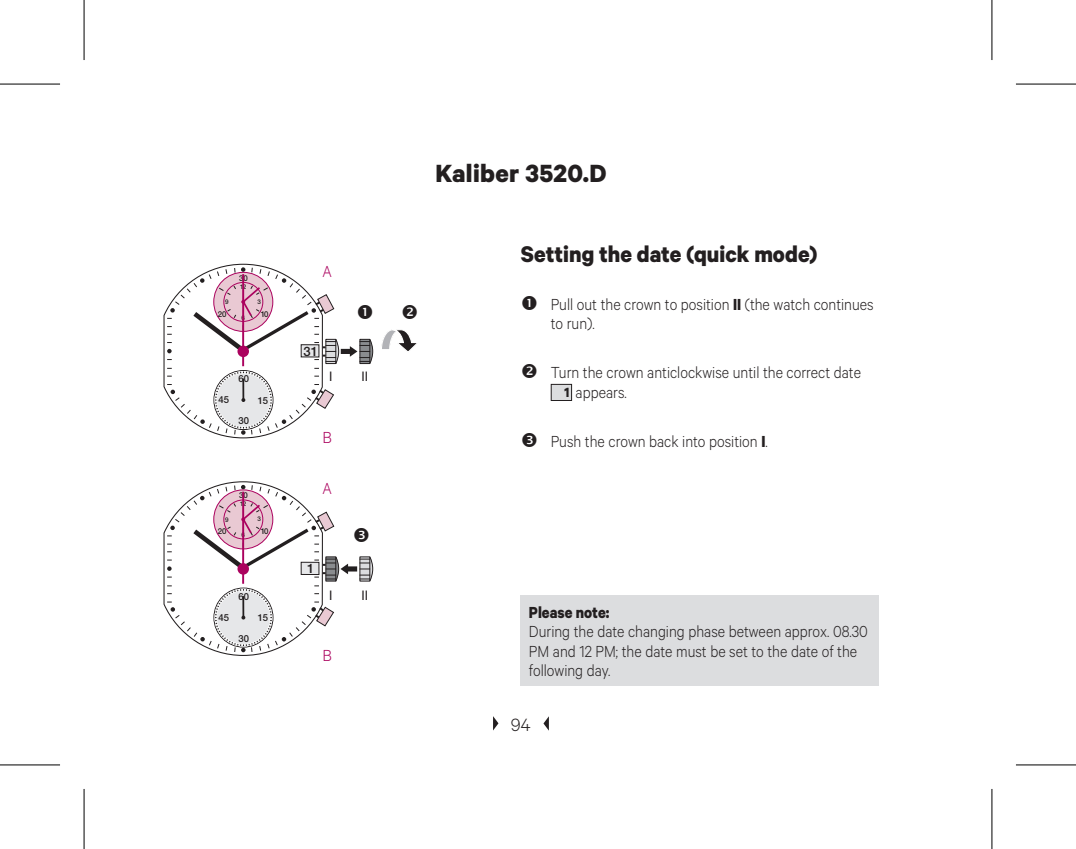
<style>
.page{position:relative;width:1076px;height:849px;background:#fff}
.page>*{position:absolute;margin:0;border:0;box-sizing:border-box;transform-origin:0 0}
.t1{font:700 28px "Calibre";letter-spacing:.01em;color:#231f20}
.t2{font:700 25.6px "Calibre";color:#231f20;scale:.95 1}
.t3{font:300 20px "Calibre";color:#231f20}
.t4{font:300 18px/19.6px "Calibre";color:#231f20;scale:.9 1}
.t5{font:700 18px "Calibre";color:#231f20;scale:.9 1}
.t6{font:300 18px "Calibre";color:#ab025e}
.t7{font:300 18px "Calibre";color:#ab025e;scale:.9 1}
.t8{font:500 14px "Helvetica Neue";color:#231f20}
.t9{font:500 12.8px "Helvetica Neue LT";color:#231f20}
.s1{font-weight:700}
.s2{font-weight:700;font-size:15.2px}
</style>
<div class="page">
<svg style="left:493px;top:716px;width:5px;height:14px"></svg>
<svg style="left:543px;top:717px;width:5px;height:13px"></svg>
<svg style="left:381px;top:329px;width:36px;height:22px"></svg>
<div style="left:551px;top:384px;width:20px;height:16px;background:#dcdddf"></div>
<div style="left:550px;top:384px;width:22px;height:17px;border:1px solid #231f20"></div>
<div style="left:520px;top:594px;width:358px;height:91px;background:#dcdddf"></div>
<svg style="left:0;top:765px;width:60px;height:1px"></svg>
<svg style="left:1016px;top:765px;width:59px;height:1px"></svg>
<div style="left:989px;top:0;width:5px;height:60px;background:#929292"></div>
<div style="left:989px;top:788px;width:5px;height:60px;background:#929292"></div>
<hr style="left:0;top:83px;width:60px;height:2px;background:#000">
<hr style="left:1015px;top:83px;width:60px;height:2px;background:#000">
<hr style="left:0;top:764px;width:60px;height:1px;background:#000">
<hr style="left:1015px;top:764px;width:60px;height:1px;background:#000">
<hr style="left:83px;top:0;width:2px;height:60px;background:#000">
<hr style="left:83px;top:788px;width:2px;height:60px;background:#000">
<hr style="left:990px;top:0;width:2px;height:60px;background:#000">
<hr style="left:990px;top:788px;width:2px;height:60px;background:#000">
<svg style="left:163px;top:481px;width:210px;height:174px"></svg>
<svg style="left:163px;top:264px;width:210px;height:174px"></svg>
<p class="t7" style="left:322px;top:260px;width:12px">A</p>
<p class="t9" style="left:303px;top:343px;width:16px">31</p>
<p class="t8" style="left:329px;top:369px;width:5px">I</p>
<p class="t8" style="left:361px;top:369px;width:8px">II</p>
<p class="t6" style="left:322px;top:427px;width:11px">B</p>
<p class="t7" style="left:322px;top:478px;width:12px">A</p>
<p class="t9" style="left:307px;top:561px;width:9px">1</p>
<p class="t8" style="left:329px;top:587px;width:5px">I</p>
<p class="t8" style="left:361px;top:587px;width:8px">II</p>
<p class="t6" style="left:322px;top:644px;width:11px">B</p>
<h1 class="t1" style="left:435px;top:156px;width:172px">Kaliber 3520.D</h1>
<h2 class="t2" style="left:521px;top:238px;width:314px">Setting the date (quick mode)</h2>
<p class="t4" style="left:550px;top:293px;width:360px">Pull out the crown to position <span class="s1">II</span> (the watch continues to run).</p>
<p class="t4" style="left:564px;top:362px;width:331px;text-indent:-14px">Turn the crown anticlockwise until the correct date<br><span class="s2">1</span> appears.</p>
<p class="t4" style="left:550px;top:431px;width:242px">Push the crown back into position <span class="s1">I</span>.</p>
<p class="t5" style="left:528px;top:600px;width:91px">Please note:</p>
<p class="t4" style="left:528px;top:620px;width:378px">During the date changing phase between approx. 08.30<br>PM and 12 PM; the date must be set to the date of the following day.</p>
<p class="t3" style="left:511px;top:713px;width:21px">94</p>
</div>
